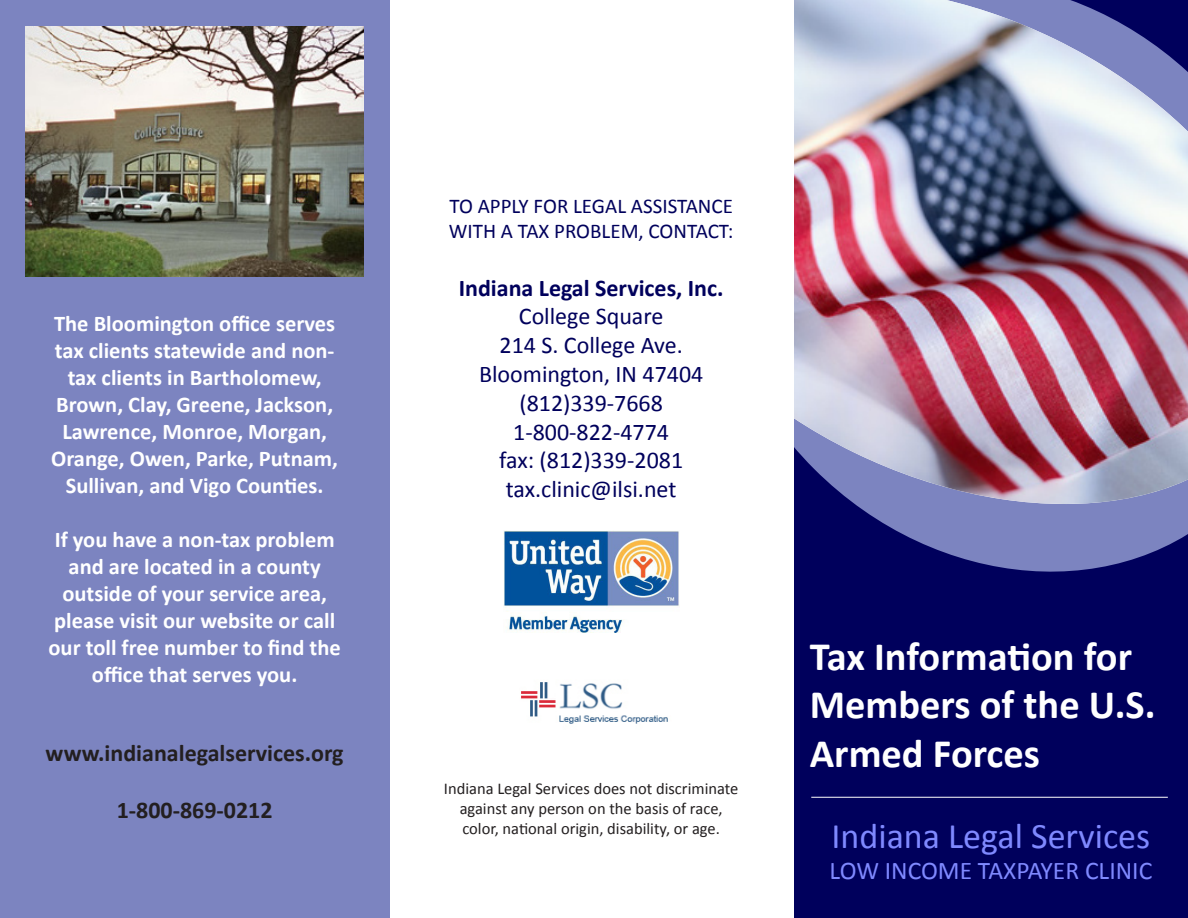
<style>
.page{position:relative;width:1188px;height:918px;background:#fff}
.page>*{position:absolute;margin:0;border:0;box-sizing:border-box;transform-origin:0 0}
.t1{font:700 40.5px/48.6px "Calibri";color:#fff}
.t2{font:36px "Calibri";color:#7f89ff}
.t3{font:25.5px "Calibri";color:#7f89ff}
.t4{font:24px "Calibri";color:#00005c}
.t5{font:700 24px "Calibri";color:#231f20}
.t6{font:700 24px "Calibri";color:#00005c}
.t7{font:700 22.5px/27px "Calibri";color:#fff;text-align:center}
.t8{font:21px "Calibri";color:#00005c}
.t9{font:16.5px/19.8px "Calibri";color:#231f20;text-align:center}
</style>
<div class="page">
<div style="left:793px;top:0;width:395px;height:918px;background:#00005c"></div>
<svg style="left:793px;top:538px;width:388px;height:69px"></svg>
<svg style="left:793px;top:506px;width:395px;height:32px;fill:#7c84c0"></svg>
<img style="left:793px;top:0;width:395px;height:506px">
<div style="left:0;top:0;width:389px;height:918px;background:#7c84c0"></div>
<img style="left:521px;top:682px;width:147px;height:42px">
<hr style="left:811px;top:797px;width:357px;height:1px;background:#fff">
<img style="left:26px;top:26px;width:337px;height:250px">
<img style="left:504px;top:531px;width:175px;height:101px">
<p class="t7" style="left:51px;top:310px;width:288px">The Bloomington office serves tax clients statewide and non&shy;tax clients in Bartholomew,<br>Brown, Clay, Greene, Jackson,<br>Lawrence, Monroe, Morgan,<br>Orange, Owen, Parke, Putnam,<br>Sullivan, and Vigo Counties.</p>
<p class="t7" style="left:49px;top:526px;width:294px">If you have a non-tax problem and are located in a county outside of your service area, please visit our website or call our toll free number to find the office that serves you.</p>
<p class="t8" style="left:449px;top:193px;width:285px">TO APPLY FOR LEGAL ASSISTANCE</p>
<p class="t8" style="left:449px;top:218px;width:286px">WITH A TAX PROBLEM, CONTACT:</p>
<p class="t6" style="left:459px;top:272px;width:266px">Indiana Legal Services, Inc.</p>
<p class="t4" style="left:519px;top:301px;width:146px">College Square</p>
<p class="t4" style="left:500px;top:330px;width:185px">214 S. College Ave.</p>
<p class="t4" style="left:479px;top:359px;width:226px">Bloomington, IN 47404</p>
<p class="t4" style="left:519px;top:388px;width:145px">(812)339-7668</p>
<p class="t4" style="left:513px;top:416px;width:157px">1-800-822-4774</p>
<p class="t4" style="left:499px;top:445px;width:185px">fax: (812)339-2081</p>
<p class="t4" style="left:506px;top:474px;width:172px">tax.clinic@ilsi.net</p>
<p class="t1" style="left:810px;top:632px;width:347px">Tax Information for<br>Members of the U.S.</p>
<p class="t5" style="left:46px;top:738px;width:300px">www.indianalegalservices.org</p>
<p class="t1" style="left:810px;top:729px;width:232px">Armed Forces</p>
<p class="t5" style="left:117px;top:795px;width:157px">1-800-869-0212</p>
<p class="t9" style="left:444px;top:779px;width:296px">Indiana Legal Services does not discriminate against any person on the basis of race, color, national origin, disability, or age.</p>
<p class="t2" style="left:832px;top:814px;width:320px">Indiana Legal Services</p>
<p class="t3" style="left:830px;top:854px;width:324px">LOW INCOME TAXPAYER CLINIC</p>
</div>
